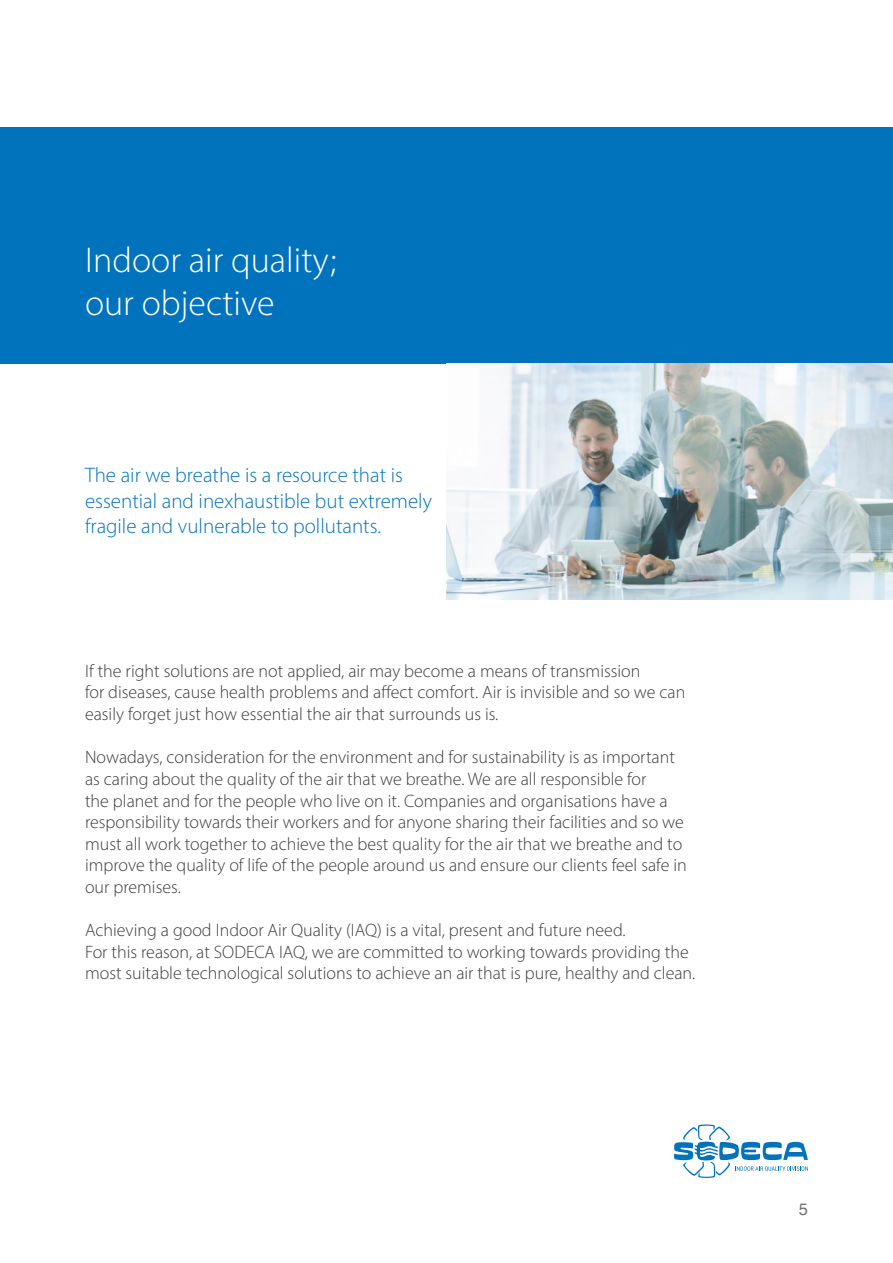
<style>
.page{position:relative;width:893px;height:1263px;background:#fff}
.page>*{position:absolute;margin:0;border:0;box-sizing:border-box;transform-origin:0 0}
.t1{font:300 36px/43.2px "Myriad Pro";color:#fff}
.t2{font:300 21px/25.2px "Myriad Pro";color:#0073bc}
.t3{font:300 18px/21.6px "Myriad Pro";color:#3c3c3b}
.t4{font:16.5px "Helvetica";color:#706f6f}
</style>
<div class="page">
<div style="left:0;top:128px;width:893px;height:236px;background:#0073bc"></div>
<img style="left:446px;top:364px;width:447px;height:236px">
<svg style="left:674px;top:1124px;width:134px;height:54px"></svg>
<h1 class="t1" style="left:85px;top:238px;width:253px">Indoor air quality; our objective</h1>
<p class="t2" style="left:85px;top:463px;width:348px">The air we breathe is a resource that is essential and inexhaustible but extremely fragile and vulnerable to pollutants.</p>
<p class="t3" style="left:85px;top:660px;width:602px">If the right solutions are not applied, air may become a means of transmission<br>for diseases, cause health problems and affect comfort. Air is invisible and so we can easily forget just how essential the air that surrounds us is.</p>
<p class="t3" style="left:85px;top:746px;width:603px">Nowadays, consideration for the environment and for sustainability is as important as caring about the quality of the air that we breathe. We are all responsible for<br>the planet and for the people who live on it. Companies and organisations have a responsibility towards their workers and for anyone sharing their facilities and so we must all work together to achieve the best quality for the air that we breathe and to improve the quality of life of the people around us and ensure our clients feel safe in our premises.</p>
<p class="t3" style="left:85px;top:919px;width:612px">Achieving a good Indoor Air Quality (IAQ) is a vital, present and future need.<br>For this reason, at SODECA IAQ, we are committed to working towards providing the most suitable technological solutions to achieve an air that is pure, healthy and clean.</p>
<p class="t4" style="left:799px;top:1196px;width:11px">5</p>
</div>
